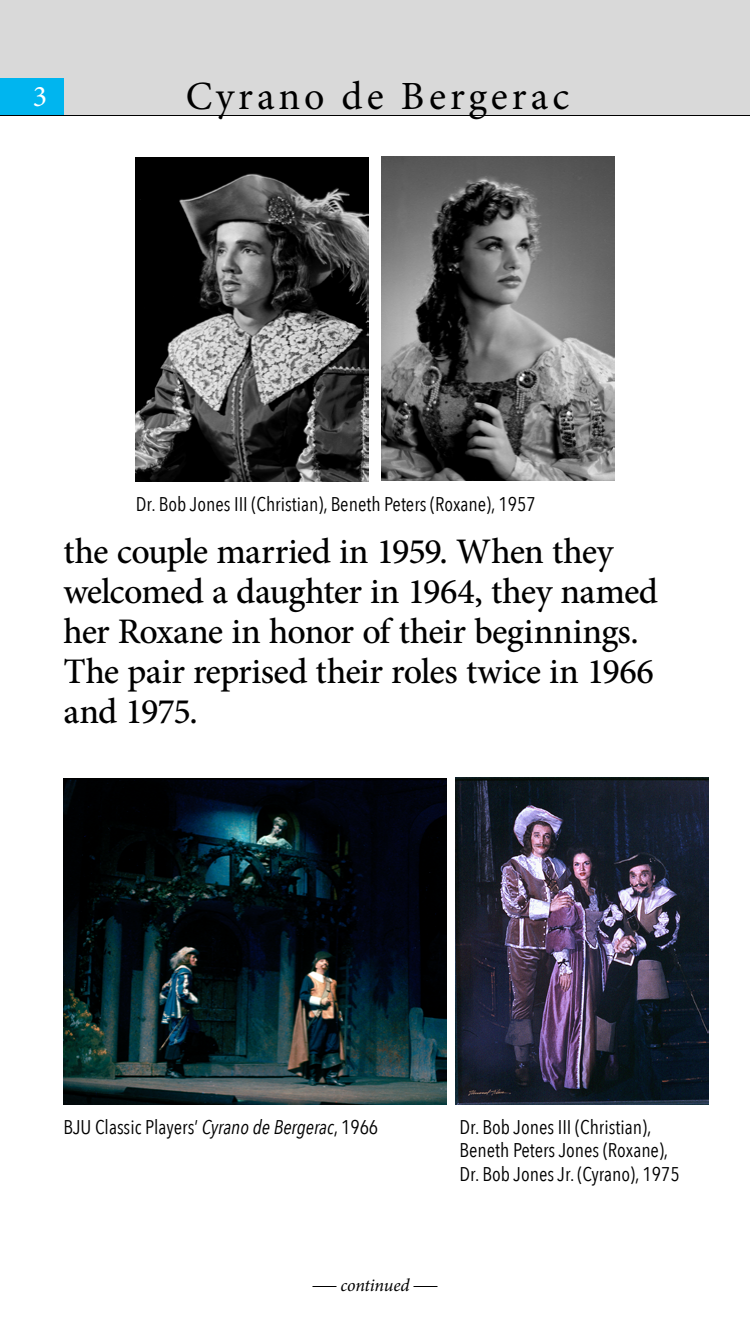
<style>
.page{position:relative;width:750px;height:1334px;background:#fff}
.page>*{position:absolute;margin:0;border:0;box-sizing:border-box;transform-origin:0 0}
.t1{font:40px "Minion Pro";letter-spacing:.1em;color:#000}
.t2{font:500 36px/40px "Minion Pro";letter-spacing:-.02em;color:#000}
.t3{font:30px "Minion Pro";color:#fff}
.t4{font:19.8px/23.8px "Avenir Next Condensed";color:#000}
.t5{font:italic 18px "Minion Pro";letter-spacing:-.01em;color:#000}
.s1{font-style:italic}
</style>
<div class="page">
<div style="left:0;top:0;width:750px;height:115px;background:#d9d9d9"></div>
<div style="left:0;top:78px;width:64px;height:37px;background:#00b5ef"></div>
<hr style="left:0;top:115px;width:750px;height:1px;background:#000">
<img style="left:136px;top:157px;width:232px;height:325px">
<img style="left:382px;top:156px;width:232px;height:325px">
<img style="left:64px;top:778px;width:382px;height:326px">
<img style="left:455px;top:777px;width:254px;height:327px">
<svg style="left:312px;top:1286px;width:24px;height:1px"></svg>
<svg style="left:414px;top:1286px;width:24px;height:1px"></svg>
<h3 class="t3" style="left:33px;top:76px;width:16px">3</h3>
<h1 class="t1" style="left:186px;top:70px;width:385px">Cyrano de Bergerac</h1>
<p class="t4" style="left:136px;top:491px;width:401px">Dr. Bob Jones III (Christian), Beneth Peters (Roxane), 1957</p>
<h2 class="t2" style="left:64px;top:532px;width:596px">the couple married in 1959. When they welcomed a daughter in 1964, they named her Roxane in honor of their beginnings.<br>The pair reprised their roles twice in 1966 and 1975.</h2>
<p class="t4" style="left:64px;top:1114px;width:316px">BJU Classic Players’ <span class="s1">Cyrano de Bergerac</span>, 1966</p>
<p class="t4" style="left:460px;top:1114px;width:222px">Dr. Bob Jones III (Christian),<br>Beneth Peters Jones (Roxane),<br>Dr. Bob Jones Jr. (Cyrano), 1975</p>
<p class="t5" style="left:340px;top:1273px;width:71px">continued</p>
</div>
